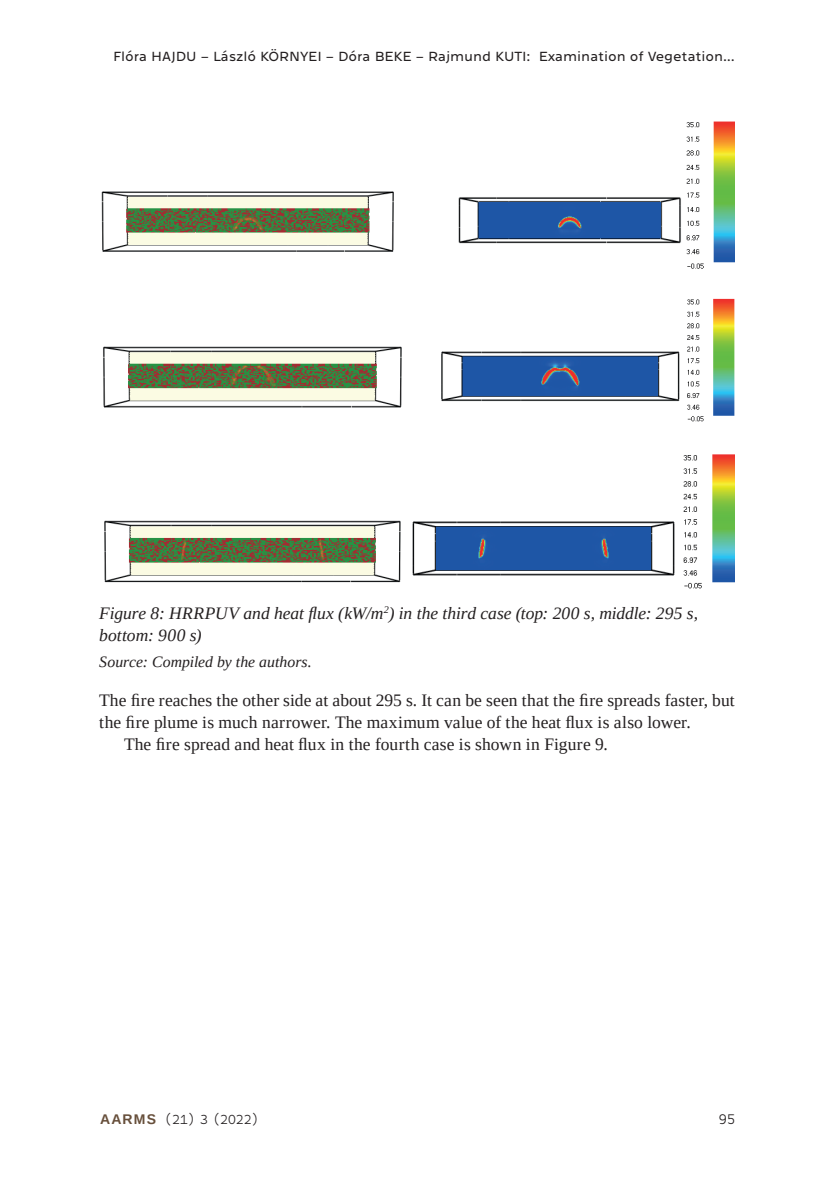
<style>
.page{position:relative;width:834px;height:1181px;background:#fff}
.page>*{position:absolute;margin:0;border:0;box-sizing:border-box;transform-origin:0 0}
._3_0_Kenyérszöveg_el{font:17.5px/21.9px "Liberation Serif";letter-spacing:.005em;color:#231f20}
._6_Képaláírás{font:italic 17.5px/21.9px "Liberation Serif";color:#231f20}
._3_1_Kenyérszöveg{font:17.5px "Liberation Serif";letter-spacing:.005em;color:#231f20}
._6_2_magyarázat__for{font:italic 15.75px "Liberation Serif";color:#231f20}
.t1{font:100 14.88px "Westeinde Caption";color:#231f20}
.Fejléc_bal{font:300 14px "Westeinde Caption";letter-spacing:-.01em;color:#231f20}
.t2{font:100 14px "Westeinde Caption";color:#231f20}
.s1{font-family:"Liberation Sans";font-weight:700;color:#674f3b}
</style>
<div class="page">
<img style="left:101px;top:191px;width:293px;height:61px">
<img style="left:458px;top:121px;width:276px;height:148px">
<img style="left:103px;top:346px;width:299px;height:62px">
<img style="left:441px;top:298px;width:293px;height:124px">
<img style="left:104px;top:520px;width:297px;height:63px">
<img style="left:412px;top:454px;width:322px;height:135px">
<p class="Fejléc_bal" style="left:113px;top:47px;width:623px">Flóra HAJDU – László KÖRNYEI – Dóra BEKE – Rajmund KUTI: Examination of Vegetation…</p>
<p class="_6_Képaláírás" style="left:99px;top:602px;width:600px">Figure 8: HRRPUV and heat flux (kW/m<sup>2</sup>) in the third case (top: 200 s, middle: 295 s, bottom: 900 s)</p>
<p class="_6_2_magyarázat__for" style="left:99px;top:651px;width:214px">Source: Compiled by the authors.</p>
<p class="_3_0_Kenyérszöveg_el" style="left:99px;top:689px;width:636px">The fire reaches the other side at about 295 s. It can be seen that the fire spreads faster, but the fire plume is much narrower. The maximum value of the heat flux is also lower.</p>
<p class="_3_1_Kenyérszöveg" style="left:124px;top:733px;width:485px">The fire spread and heat flux in the fourth case is shown in Figure 9.</p>
<p class="t2" style="left:100px;top:1109px;width:161px"><span class="s1">AARMS</span> (21) 3 (2022)</p>
<p class="t1" style="left:718px;top:1108px;width:18px">95</p>
</div>
